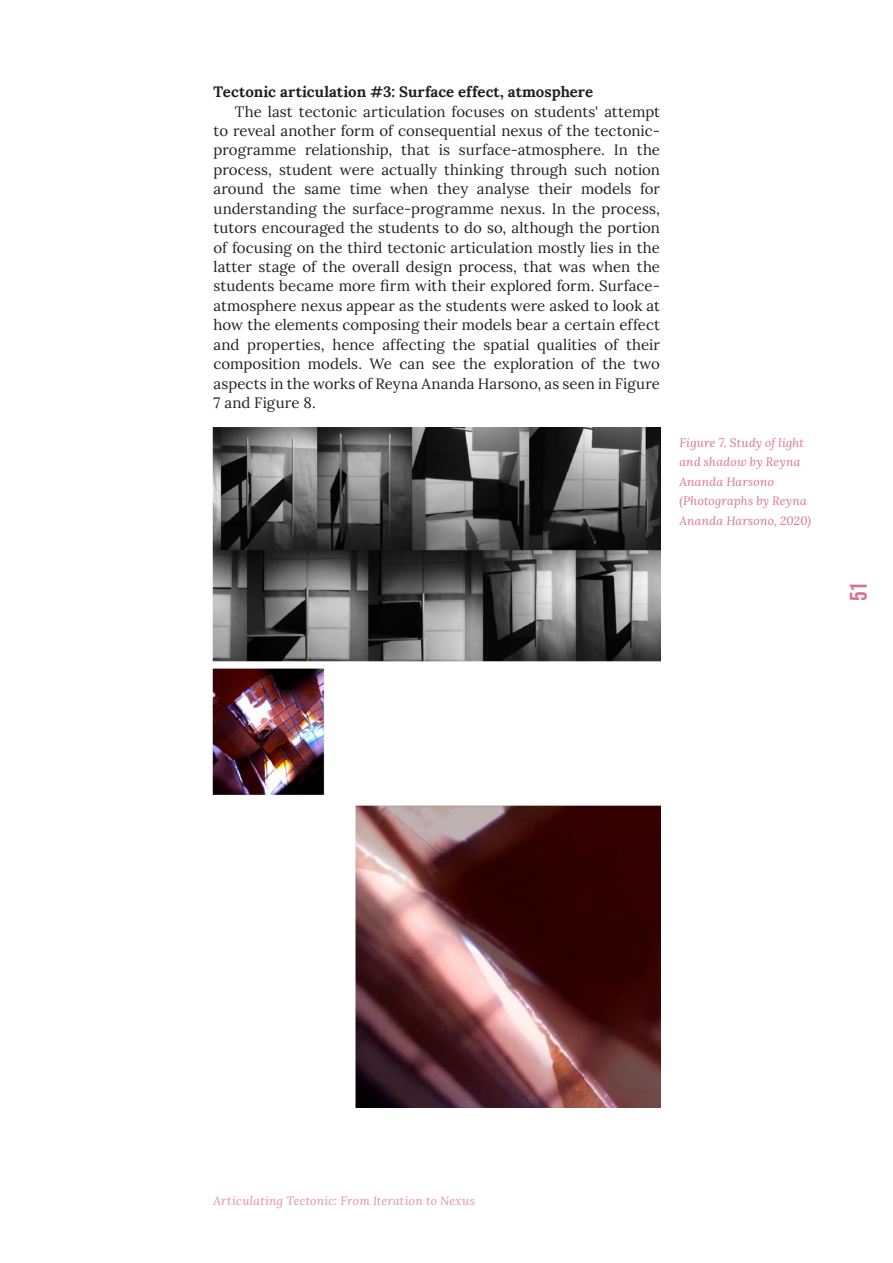
<style>
.page{position:relative;width:893px;height:1263px;background:#fff}
.page>*{position:absolute;margin:0;border:0;box-sizing:border-box;transform-origin:0 0}
.t1{font:24px "Bebas Neue";color:#db7093}
.t2{font:15px/19.5px "Lora";letter-spacing:.005em;color:#231f20;text-align:justify}
.t3{font:700 15px "Lora";letter-spacing:.005em;color:#231f20}
.t4{font:italic 12px/19.5px "Lora";letter-spacing:.02em;color:#db7093}
.t5{font:italic 12px "Lora";letter-spacing:.025em;color:#e28da9}
</style>
<div class="page">
<img style="left:212px;top:427px;width:448px;height:680px">
<p class="t3" style="left:214px;top:79px;width:381px">Tectonic articulation #3: Surface effect, atmosphere</p>
<p class="t2" style="left:214px;top:100px;width:448px;text-indent:21px">The last tectonic articulation focuses on students' attempt to reveal another form of consequential nexus of the tectonic&shy;programme relationship, that is surface-atmosphere. In the process, student were actually thinking through such notion around the same time when they analyse their models for understanding the surface-programme nexus. In the process, tutors encouraged the students to do so, although the portion of focusing on the third tectonic articulation mostly lies in the latter stage of the overall design process, that was when the students became more firm with their explored form. Surface&shy;atmosphere nexus appear as the students were asked to look at how the elements composing their models bear a certain effect and properties, hence affecting the spatial qualities of their composition models. We can see the exploration of the two aspects in the works of Reyna Ananda Harsono, as seen in Figure 7 and Figure 8.</p>
<p class="t4" style="left:679px;top:433px;width:133px">Figure 7. Study of light and shadow by Reyna<br>Ananda Harsono (Photographs by Reyna<br>Ananda Harsono, 2020)</p>
<h1 class="t1" style="left:845px;top:601px;width:20px;rotate:-90deg">51</h1>
<p class="t5" style="left:214px;top:1192px;width:263px">Articulating Tectonic: From Iteration to Nexus</p>
</div>
